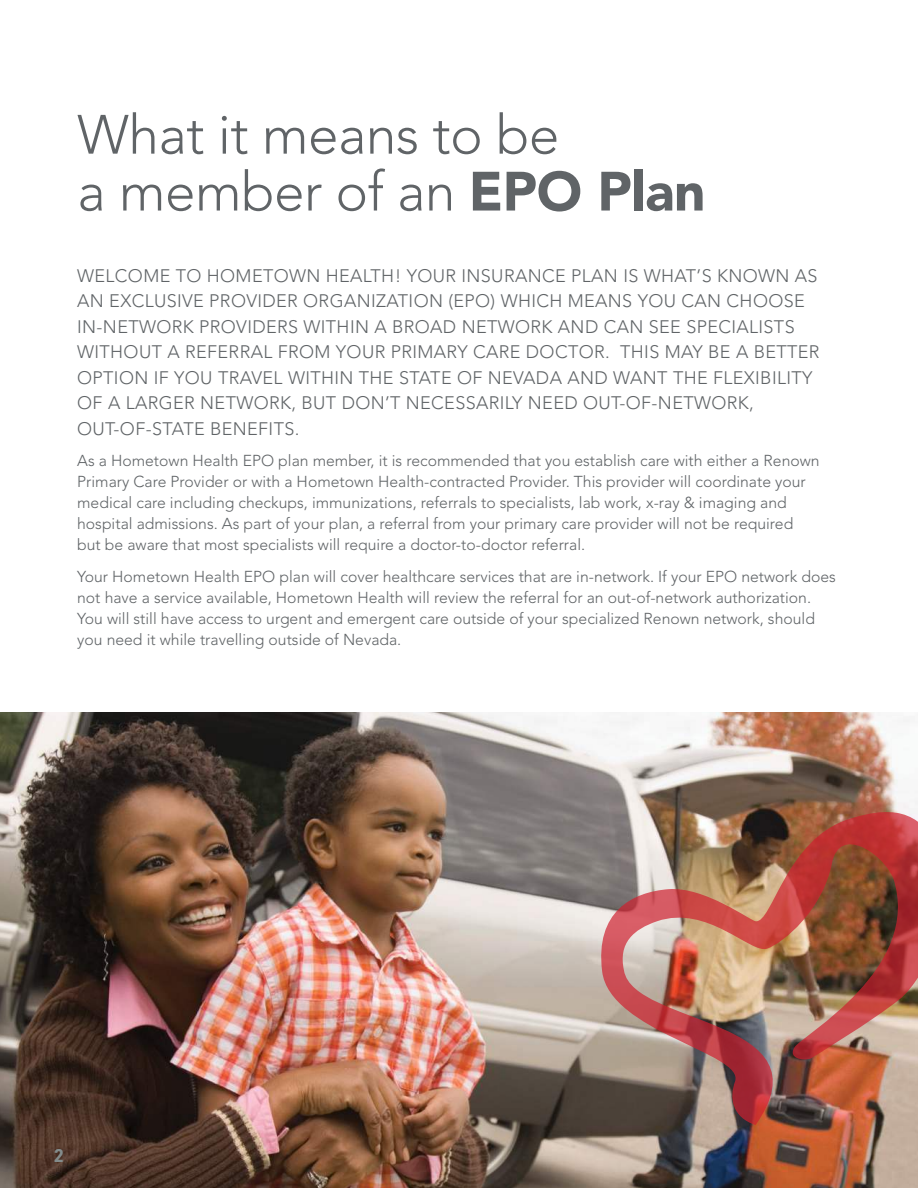
<style>
.page{position:relative;width:918px;height:1188px;background:#fff}
.page>*{position:absolute;margin:0;border:0;box-sizing:border-box;transform-origin:0 0}
.t1{font:300 54.75px/56.8px "Avenir LT Std";letter-spacing:-.01em;color:#606467}
.t2{font:300 18px/25.5px "Avenir LT Std";letter-spacing:.02em;color:#606467}
.t3{font:700 18px "URWDIN";color:#838c8c}
.t4{font:300 15.75px/21px "Avenir LT Std";color:#606467}
.s1{font-weight:900}
</style>
<div class="page">
<img style="left:0;top:712px;width:918px;height:476px">
<img style="left:595px;top:803px;width:323px;height:322px">
<h1 class="t1" style="left:77px;top:111px;width:630px">What it means to be<br>a member of an <span class="s1">EPO Plan</span></h1>
<p class="t2" style="left:77px;top:264px;width:744px">WELCOME TO HOMETOWN HEALTH! YOUR INSURANCE PLAN IS WHAT’S KNOWN AS AN EXCLUSIVE PROVIDER ORGANIZATION (EPO) WHICH MEANS YOU CAN CHOOSE IN-NETWORK PROVIDERS WITHIN A BROAD NETWORK AND CAN SEE SPECIALISTS WITHOUT A REFERRAL FROM YOUR PRIMARY CARE DOCTOR. THIS MAY BE A BETTER OPTION IF YOU TRAVEL WITHIN THE STATE OF NEVADA AND WANT THE FLEXIBILITY OF A LARGER NETWORK, BUT DON’T NECESSARILY NEED OUT-OF-NETWORK, OUT-OF-STATE BENEFITS.</p>
<p class="t4" style="left:77px;top:452px;width:744px">As a Hometown Health EPO plan member, it is recommended that you establish care with either a Renown Primary Care Provider or with a Hometown Health-contracted Provider. This provider will coordinate your medical care including checkups, immunizations, referrals to specialists, lab work, x-ray &amp; imaging and hospital admissions. As part of your plan, a referral from your primary care provider will not be required but be aware that most specialists will require a doctor-to-doctor referral.</p>
<p class="t4" style="left:77px;top:568px;width:760px">Your Hometown Health EPO plan will cover healthcare services that are in-network. If your EPO network does not have a service available, Hometown Health will review the referral for an out-of-network authorization.<br>You will still have access to urgent and emergent care outside of your specialized Renown network, should you need it while travelling outside of Nevada.</p>
<p class="t3" style="left:54px;top:1148px;width:11px">2</p>
</div>
